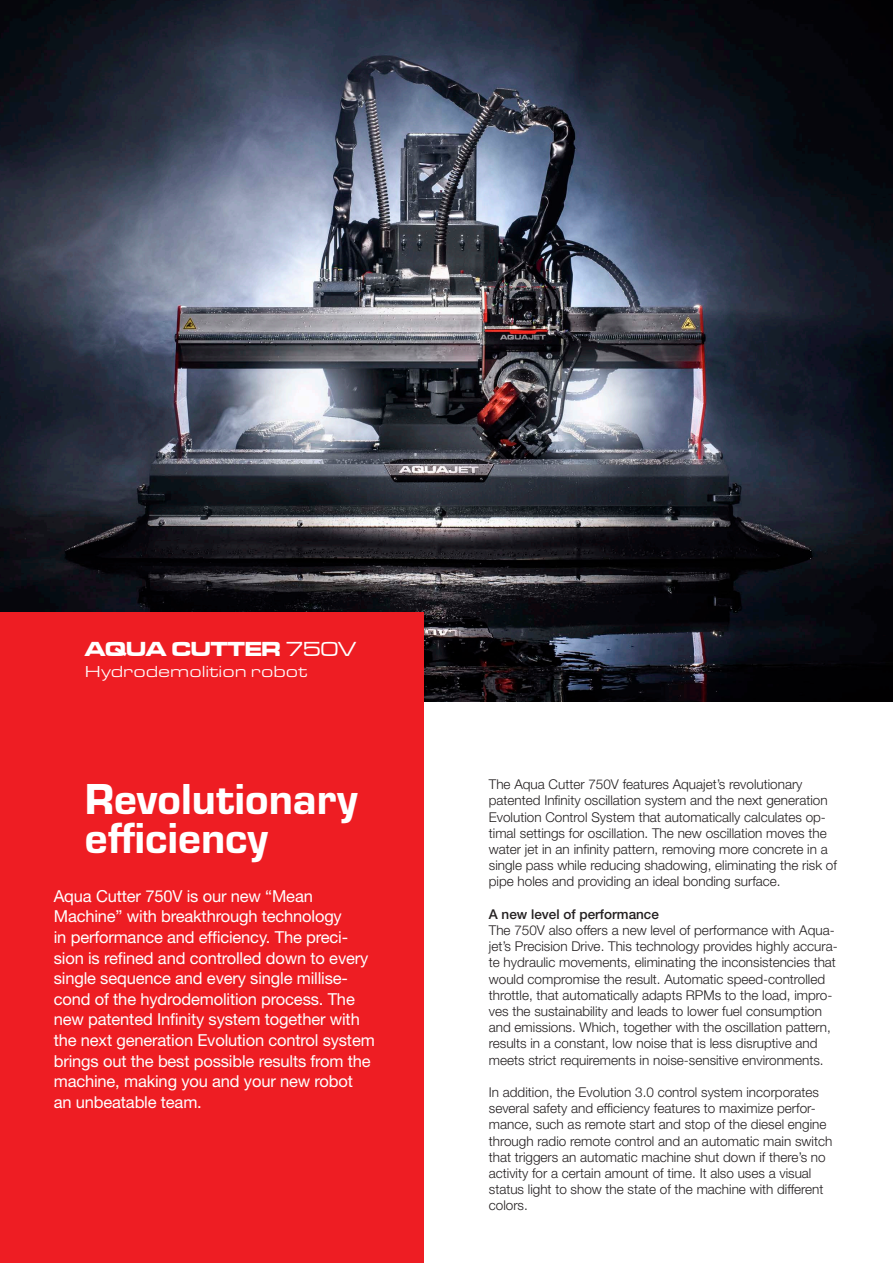
<style>
.page{position:relative;width:893px;height:1263px;background:#fff}
.page>*{position:absolute;margin:0;border:0;box-sizing:border-box;transform-origin:0 0}
.Produkt_rubrik_1{font:45px "Eurostile Hea";color:#fff}
.Produkt_namn_1{font:21px "Microgramma D Bold Exte";color:#fff}
.Produkt_ingress{font:16.5px/20.7px "Helvetica Neue LT Std";letter-spacing:-.01em;color:#fff}
.Produkt_namn_2{font:16.5px "Eurostile Ext";color:#fff}
.Brödtext{font:300 13.5px/16.2px "Helvetica Neue LT Std";color:#231f20}
.Underrubrik_brödtext{font:500 13.5px "Helvetica Neue LT Std";color:#231f20}
.s1{font-family:"Microgramma D Medi Exte"}
</style>
<div class="page">
<img style="left:0;top:0;width:893px;height:702px">
<div style="left:0;top:612px;width:423px;height:651px;background:#ee1d23"></div>
<p class="Produkt_namn_1" style="left:85px;top:634px;width:273px">AQUA CUTTER <span class="s1">750V</span></p>
<p class="Produkt_namn_2" style="left:85px;top:660px;width:224px">Hydrodemolition robot</p>
<p class="Produkt_rubrik_1" style="left:85px;top:767px;width:274px">Revolutionary</p>
<p class="Produkt_rubrik_1" style="left:85px;top:806px;width:185px">efficiency</p>
<p class="Produkt_ingress" style="left:54px;top:885px;width:261px">Aqua Cutter 750V is our new “Mean</p>
<p class="Produkt_ingress" style="left:54px;top:906px;width:290px">Machine” with breakthrough technology</p>
<p class="Produkt_ingress" style="left:54px;top:926px;width:322px">in performance and efficiency. The preci&shy;sion is refined and controlled down to every single sequence and every single millise&shy;cond of the hydrodemolition process. The new patented Infinity system together with the next generation Evolution control system brings out the best possible results from the machine, making you and your new robot an unbeatable team.</p>
<p class="Brödtext" style="left:489px;top:776px;width:350px">The Aqua Cutter 750V features Aquajet’s revolutionary patented Infinity oscillation system and the next generation Evolution Control System that automatically calculates op&shy;timal settings for oscillation. The new oscillation moves the water jet in an infinity pattern, removing more concrete in a single pass while reducing shadowing, eliminating the risk of pipe holes and providing an ideal bonding surface.</p>
<p class="Underrubrik_brödtext" style="left:489px;top:906px;width:172px">A new level of performance</p>
<p class="Brödtext" style="left:489px;top:922px;width:350px">The 750V also offers a new level of performance with Aqua&shy;jet’s Precision Drive. This technology provides highly accura&shy;te hydraulic movements, eliminating the inconsistencies that would compromise the result. Automatic speed-controlled throttle, that automatically adapts RPMs to the load, impro&shy;ves the sustainability and leads to lower fuel consumption and emissions. Which, together with the oscillation pattern, results in a constant, low noise that is less disruptive and meets strict requirements in noise-sensitive environments.</p>
<p class="Brödtext" style="left:489px;top:1084px;width:345px">In addition, the Evolution 3.0 control system incorporates several safety and efficiency features to maximize perfor&shy;mance, such as remote start and stop of the diesel engine through radio remote control and an automatic main switch that triggers an automatic machine shut down if there’s no activity for a certain amount of time. It also uses a visual status light to show the state of the machine with different colors.</p>
</div>
